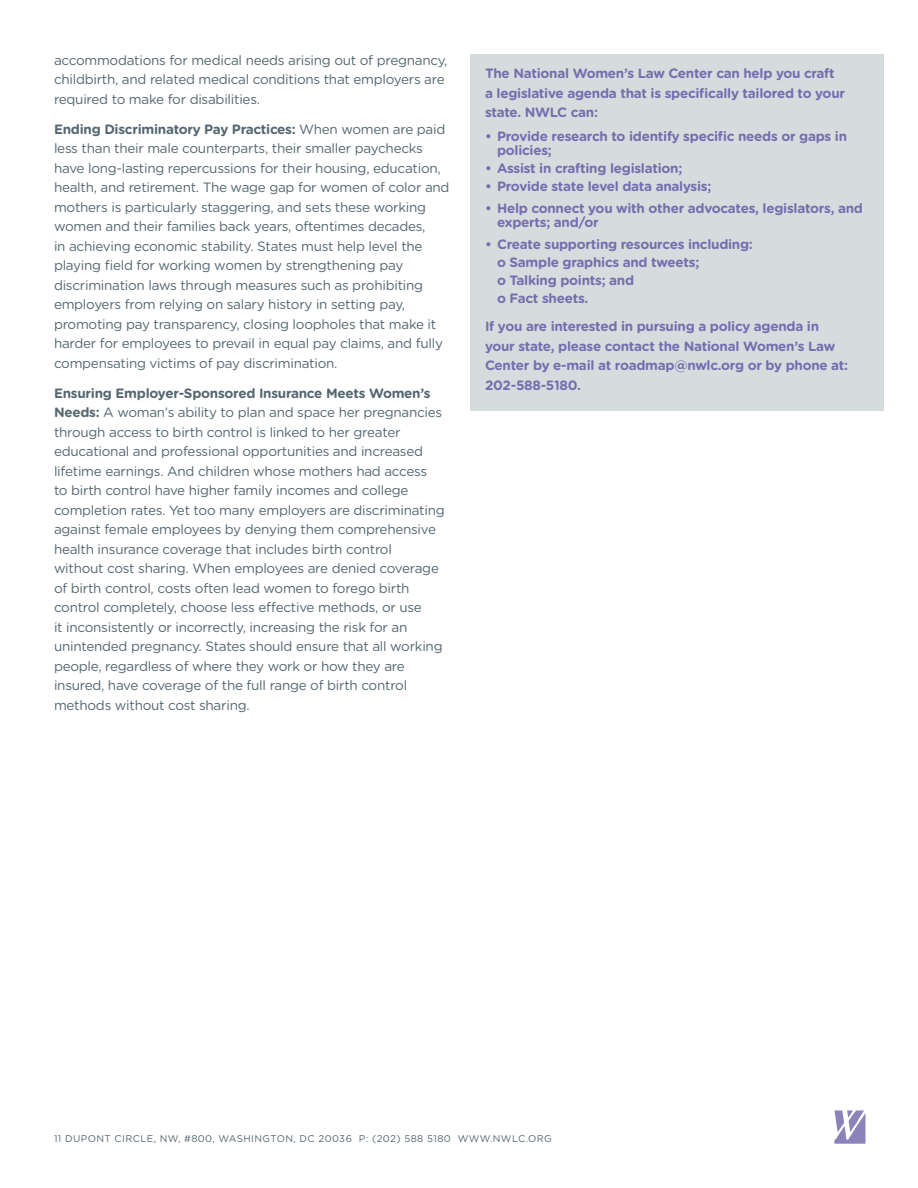
<style>
.page{position:relative;width:918px;height:1188px;background:#fff}
.page>*{position:absolute;margin:0;border:0;box-sizing:border-box;transform-origin:0 0}
.t1{font:13.5px/19.5px "Gotham Rounded";letter-spacing:-.02em;color:#546670}
.t2{font:700 13.5px/19.5px "Gotham Rounded";letter-spacing:-.02em;color:#776dae}
.t3{font:9.75px "Gotham Rounded";letter-spacing:.04em;color:#546670}
.s1{font-weight:700}
</style>
<div class="page">
<svg style="left:834px;top:1110px;width:32px;height:34px"></svg>
<div style="left:470px;top:54px;width:413px;height:356px;background:#d6dbde"></div>
<p class="t1" style="left:54px;top:50px;width:395px">accommodations for medical needs arising out of pregnancy, childbirth, and related medical conditions that employers are required to make for disabilities.</p>
<p class="t1" style="left:54px;top:119px;width:397px"><span class="s1">Ending Discriminatory Pay Practices:</span> When women are paid less than their male counterparts, their smaller paychecks have long-lasting repercussions for their housing, education, health, and retirement. The wage gap for women of color and mothers is particularly staggering, and sets these working women and their families back years, oftentimes decades,<br>in achieving economic stability. States must help level the playing field for working women by strengthening pay discrimination laws through measures such as prohibiting employers from relying on salary history in setting pay, promoting pay transparency, closing loopholes that make it harder for employees to prevail in equal pay claims, and fully compensating victims of pay discrimination.</p>
<p class="t1" style="left:54px;top:383px;width:392px"><span class="s1">Ensuring Employer-Sponsored Insurance Meets Women’s Needs:</span> A woman’s ability to plan and space her pregnancies through access to birth control is linked to her greater educational and professional opportunities and increased lifetime earnings. And children whose mothers had access<br>to birth control have higher family incomes and college completion rates. Yet too many employers are discriminating against female employees by denying them comprehensive health insurance coverage that includes birth control without cost sharing. When employees are denied coverage of birth control, costs often lead women to forego birth control completely, choose less effective methods, or use<br>it inconsistently or incorrectly, increasing the risk for an unintended pregnancy. States should ensure that all working people, regardless of where they work or how they are insured, have coverage of the full range of birth control methods without cost sharing.</p>
<p class="t2" style="left:485px;top:63px;width:362px">The National Women’s Law Center can help you craft a legislative agenda that is specifically tailored to your state. NWLC can:</p>
<p class="t2" style="left:497px;top:129px;width:352px;line-height:13.5px;text-indent:-12px">• Provide research to identify specific needs or gaps in policies;</p>
<p class="t2" style="left:485px;top:158px;width:199px">• Assist in crafting legislation;</p>
<p class="t2" style="left:485px;top:176px;width:228px">• Provide state level data analysis;</p>
<p class="t2" style="left:497px;top:201px;width:368px;line-height:13.5px;text-indent:-12px">• Help connect you with other advocates, legislators, and experts; and/or</p>
<p class="t2" style="left:497px;top:235px;width:257px;line-height:17.9px;text-indent:-12px">• Create supporting resources including: o Sample graphics and tweets;<br>o Talking points; and<br>o Fact sheets.</p>
<p class="t2" style="left:485px;top:316px;width:365px">If you are interested in pursuing a policy agenda in your state, please contact the National Women’s Law Center by e-mail at roadmap@nwlc.org or by phone at:<br>202-588-5180.</p>
<p class="t3" style="left:54px;top:1132px;width:499px">11 DUPONT CIRCLE, NW, #800, WASHINGTON, DC 20036 P: (202) 588 5180 WWW.NWLC.ORG</p>
</div>
